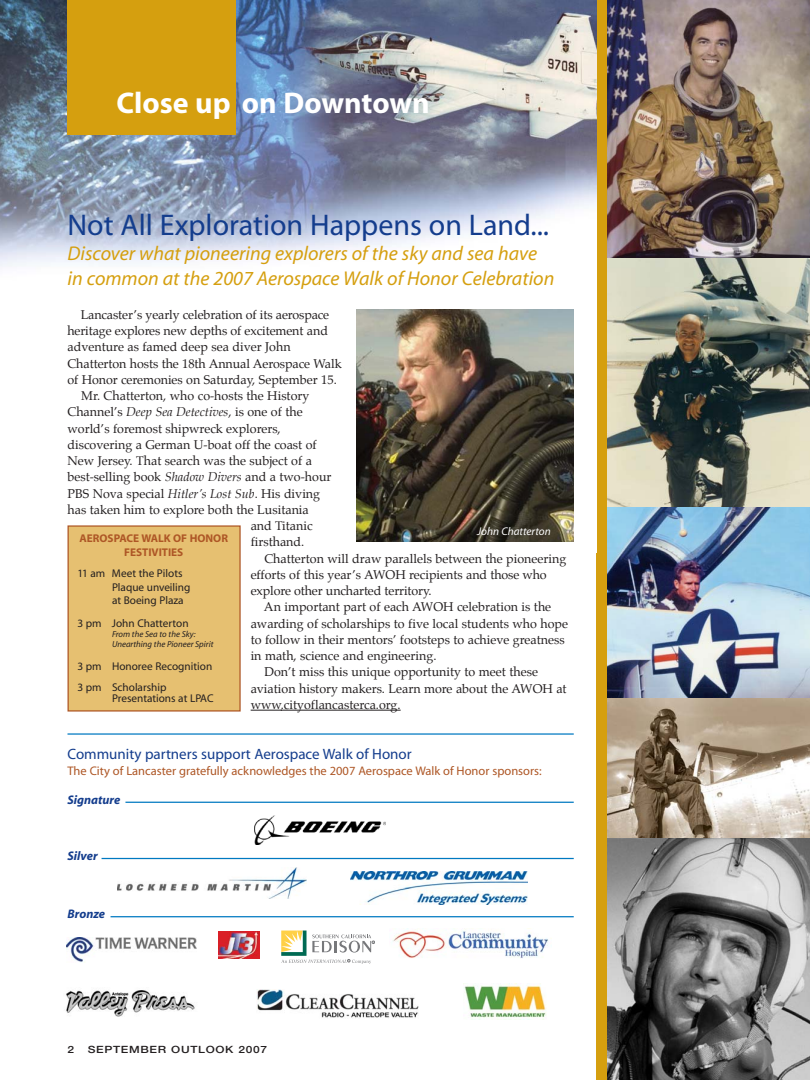
<style>
.page{position:relative;width:810px;height:1080px;background:#fff}
.page>*{position:absolute;margin:0;border:0;box-sizing:border-box;transform-origin:0 0}
.t1{font:30px "Myriad";color:#143d8d}
.t2{font:700 30px "Myriad";color:#fff}
.t3{font:italic 20px/25px "Myriad";color:#d59f0f}
.t4{font:15px "Myriad";color:#143d8d}
.t5{font:12.5px "Palatino";color:#231f20}
.t6{font:12.5px "Myriad";color:#ae5726}
.t7{font:italic 700 12.5px "Myriad";color:#143d8d}
.t8{font:11.25px/13.5px "Myriad";color:#231f20}
.t9{font:700 11.25px/13.5px "Myriad";color:#ae5726;text-align:center}
.t10{font:italic 11.25px "Myriad";color:#fff}
.t11{font:500 10px "Helvetica Neue";letter-spacing:.055em;color:#231f20;scale:1.2 1}
.t12{font:italic 8.75px/10px "Myriad";color:#231f20}
.s1{font-style:italic}
</style>
<div class="page">
<div style="left:596px;top:0;width:214px;height:1080px;background:#d59f0f"></div>
<img style="left:0;top:0;width:596px;height:267px">
<hr style="left:251px;top:710px;width:31px;height:1px;background:#231f20">
<hr style="left:281px;top:710px;width:83px;height:1px;background:#231f20">
<svg style="left:364px;top:710px;width:37px;height:1px"></svg>
<div style="left:68px;top:0;width:168px;height:135px;background:#d59f0f"></div>
<img style="left:356px;top:309px;width:218px;height:233px">
<img style="left:608px;top:698px;width:202px;height:140px">
<img style="left:608px;top:507px;width:202px;height:191px">
<img style="left:608px;top:0;width:202px;height:259px">
<svg style="left:608px;top:259px;width:202px;height:248px;background:#8a8d80"></svg>
<img style="left:608px;top:838px;width:202px;height:242px">
<div style="left:68px;top:526px;width:172px;height:185px;background:#e6c071"></div>
<div style="left:68px;top:525px;width:173px;height:187px;border:1px solid #ae5726"></div>
<hr style="left:68px;top:733px;width:506px;height:2px;background:#0079c1">
<hr style="left:125px;top:802px;width:449px;height:1px;background:#0079c1">
<img style="left:255px;top:816px;width:131px;height:28px">
<hr style="left:102px;top:858px;width:472px;height:1px;background:#0079c1">
<img style="left:117px;top:867px;width:189px;height:32px">
<img style="left:67px;top:938px;width:129px;height:24px">
<img style="left:351px;top:871px;width:176px;height:34px">
<hr style="left:111px;top:916px;width:463px;height:1px;background:#0079c1">
<svg style="left:218px;top:931px;width:42px;height:28px"></svg>
<img style="left:219px;top:932px;width:40px;height:27px">
<svg style="left:281px;top:931px;width:94px;height:33px"></svg>
<img style="left:393px;top:929px;width:155px;height:29px">
<img style="left:66px;top:990px;width:129px;height:27px">
<img style="left:464px;top:984px;width:82px;height:36px">
<img style="left:256px;top:989px;width:162px;height:29px">
<h1 class="t2" style="left:116px;top:92px;width:315px">Close up on Downtown</h1>
<h1 class="t1" style="left:67px;top:214px;width:483px">Not All Exploration Happens on Land...</h1>
<h2 class="t3" style="left:67px;top:242px;width:488px">Discover what pioneering explorers of the sky and sea have in common at the 2007 Aerospace Walk of Honor Celebration</h2>
<p class="t5" style="left:81px;top:309px;width:250px">Lancaster’s yearly celebration of its aerospace</p>
<p class="t5" style="left:68px;top:325px;width:262px">heritage explores new depths of excitement and</p>
<p class="t5" style="left:68px;top:341px;width:225px">adventure as famed deep sea diver John</p>
<p class="t5" style="left:68px;top:357px;width:276px">Chatterton hosts the 18th Annual Aerospace Walk</p>
<p class="t5" style="left:68px;top:374px;width:271px">of Honor ceremonies on Saturday, September 15.</p>
<p class="t5" style="left:81px;top:390px;width:230px">Mr. Chatterton, who co-hosts the History</p>
<p class="t5" style="left:68px;top:406px;width:237px">Channel’s <span class="s1">Deep Sea Detectives</span>, is one of the</p>
<p class="t5" style="left:68px;top:422px;width:215px">world’s foremost shipwreck explorers,</p>
<p class="t5" style="left:68px;top:439px;width:251px">discovering a German U-boat off the coast of</p>
<p class="t5" style="left:68px;top:455px;width:246px">New Jersey. That search was the subject of a</p>
<p class="t5" style="left:68px;top:471px;width:266px">best-selling book <span class="s1">Shadow Divers</span> and a two-hour</p>
<p class="t5" style="left:68px;top:487px;width:254px">PBS Nova special <span class="s1">Hitler’s Lost Sub</span>. His diving</p>
<p class="t5" style="left:68px;top:504px;width:243px">has taken him to explore both the Lusitania</p>
<p class="t5" style="left:251px;top:520px;width:63px">and Titanic</p>
<p class="t5" style="left:251px;top:536px;width:55px">firsthand.</p>
<p class="t5" style="left:264px;top:552px;width:303px">Chatterton will draw parallels between the pioneering</p>
<p class="t5" style="left:251px;top:569px;width:298px">efforts of this year’s AWOH recipients and those who</p>
<p class="t5" style="left:251px;top:585px;width:182px">explore other uncharted territory.</p>
<p class="t5" style="left:264px;top:601px;width:289px">An important part of each AWOH celebration is the</p>
<p class="t5" style="left:251px;top:617px;width:319px">awarding of scholarships to five local students who hope</p>
<p class="t5" style="left:251px;top:634px;width:316px">to follow in their mentors’ footsteps to achieve greatness</p>
<p class="t5" style="left:251px;top:650px;width:187px">in math, science and engineering.</p>
<p class="t5" style="left:264px;top:666px;width:275px">Don’t miss this unique opportunity to meet these</p>
<p class="t5" style="left:251px;top:682px;width:318px">aviation history makers. Learn more about the AWOH at</p>
<p class="t5" style="left:251px;top:699px;width:151px">www.cityoflancasterca.org.</p>
<p class="t10" style="left:477px;top:527px;width:75px">John Chatterton</p>
<p class="t9" style="left:80px;top:533px;width:150px">AEROSPACE WALK OF HONOR<br>FESTIVITIES</p>
<p class="t8" style="left:112px;top:568px;width:80px;text-indent:-35px">11 am Meet the Pilots<br>Plaque unveiling at Boeing Plaza</p>
<p class="t8" style="left:77px;top:617px;width:113px">3 pm John Chatterton</p>
<p class="t12" style="left:112px;top:630px;width:103px">From the Sea to the Sky:<br>Unearthing the Pioneer Spirit</p>
<p class="t8" style="left:77px;top:656px;width:136px;line-height:21.2px">3 pm Honoree Recognition<br>3 pm Scholarship</p>
<p class="t8" style="left:112px;top:693px;width:103px">Presentations at LPAC</p>
<p class="t4" style="left:68px;top:748px;width:346px">Community partners support Aerospace Walk of Honor</p>
<p class="t6" style="left:68px;top:766px;width:476px">The City of Lancaster gratefully acknowledges the 2007 Aerospace Walk of Honor sponsors:</p>
<p class="t7" style="left:68px;top:795px;width:54px">Signature</p>
<p class="t7" style="left:68px;top:851px;width:32px">Silver</p>
<p class="t7" style="left:68px;top:909px;width:39px">Bronze</p>
<p class="t11" style="left:67px;top:1046px;width:7px">2</p>
<p class="t11" style="left:88px;top:1046px;width:151px">SEPTEMBER OUTLOOK 2007</p>
</div>
